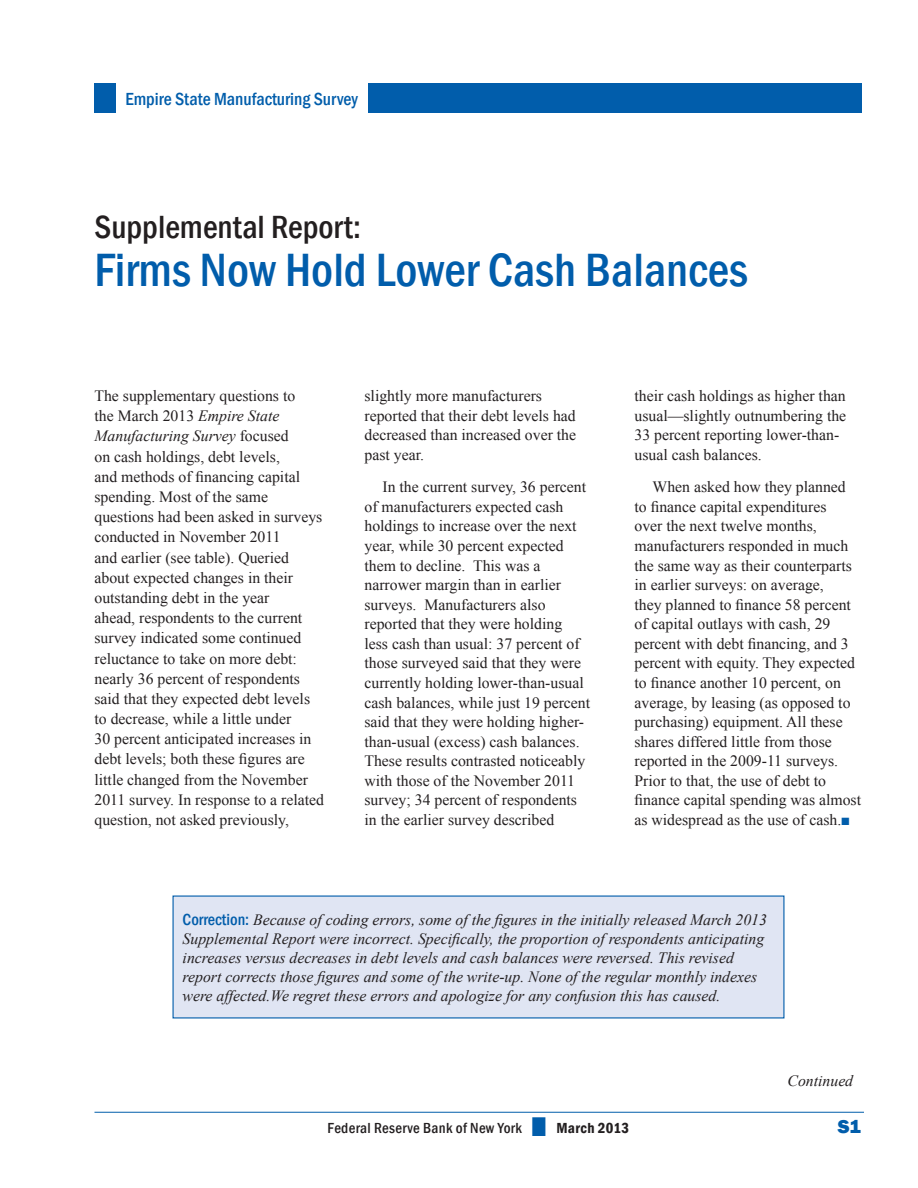
<style>
.page{position:relative;width:918px;height:1188px;background:#fff}
.page>*{position:absolute;margin:0;border:0;box-sizing:border-box;transform-origin:0 0}
.Headline_3{font:500 condensed 48px "Franklin Gothic";color:#015dab}
.t1{font:500 condensed 33px "Franklin Gothic";color:#231f20}
.t2{font:800 19.5px "Franklin Gothic";color:#015dab}
.t3{font:500 condensed 18px "Franklin Gothic";color:#015dab}
.Body{font:15.75px/19.5px "Times New Roman";color:#231f20}
.Body_no_indent{font:15.75px/20.2px "Times New Roman";color:#231f20}
.Body_no_indent-2{font:italic 15.75px/18.9px "Times New Roman";color:#231f20}
.t4{font:500 condensed 15px "Franklin Gothic";letter-spacing:.02em;color:#231f20}
.s1{font-style:italic}
.s2{color:#015dab}
.s3{font-family:"Franklin Gothic";font-weight:500;font-style:normal;font-stretch:condensed;font-size:16.5px;color:#015dab}
.s4{font-weight:600}
</style>
<div class="page">
<div style="left:94px;top:83px;width:768px;height:30px;background:#015dab"></div>
<div style="left:116px;top:82px;width:251px;height:33px;background:#fff"></div>
<hr style="left:94px;top:1112px;width:770px;height:1px;background:#015dab">
<div style="left:173px;top:896px;width:611px;height:122px;background:#e0e5f3"></div>
<p class="t3" style="left:125px;top:87px;width:234px">Empire State Manufacturing Survey</p>
<h2 class="t1" style="left:94px;top:205px;width:268px">Supplemental Report:</h2>
<p class="Headline_3" style="left:94px;top:238px;width:655px">Firms Now Hold Lower Cash Balances</p>
<p class="Body_no_indent" style="left:94px;top:385px;width:231px">The supplementary questions to<br>the March 2013 <span class="s1">Empire State<br>Manufacturing Survey</span> focused<br>on cash holdings, debt levels,<br>and methods of financing capital spending. Most of the same questions had been asked in surveys conducted in November 2011<br>and earlier (see table). Queried about expected changes in their outstanding debt in the year<br>ahead, respondents to the current survey indicated some continued reluctance to take on more debt: nearly 36 percent of respondents said that they expected debt levels to decrease, while a little under<br>30 percent anticipated increases in debt levels; both these figures are little changed from the November<br>2011 survey. In response to a related question, not asked previously,</p>
<p class="Body_no_indent" style="left:364px;top:386px;width:213px;line-height:19.5px">slightly more manufacturers reported that their debt levels had decreased than increased over the past year.</p>
<p class="Body" style="left:364px;top:477px;width:227px;text-indent:18px">In the current survey, 36 percent of manufacturers expected cash holdings to increase over the next year, while 30 percent expected them to decline. This was a narrower margin than in earlier surveys. Manufacturers also reported that they were holding<br>less cash than usual: 37 percent of those surveyed said that they were currently holding lower-than-usual cash balances, while just 19 percent said that they were holding higher&shy;than-usual (excess) cash balances.<br>These results contrasted noticeably with those of the November 2011 survey; 34 percent of respondents in the earlier survey described</p>
<p class="Body" style="left:634px;top:386px;width:213px">their cash holdings as higher than usual—slightly outnumbering the<br>33 percent reporting lower-than&shy;usual cash balances.</p>
<p class="Body" style="left:634px;top:477px;width:228px;text-indent:18px">When asked how they planned to finance capital expenditures<br>over the next twelve months, manufacturers responded in much the same way as their counterparts in earlier surveys: on average,<br>they planned to finance 58 percent of capital outlays with cash, 29 percent with debt financing, and 3 percent with equity. They expected to finance another 10 percent, on average, by leasing (as opposed to purchasing) equipment. All these shares differed little from those reported in the 2009-11 surveys.<br>Prior to that, the use of debt to finance capital spending was almost as widespread as the use of cash.<span class="s2">■</span></p>
<p class="Body_no_indent-2" style="left:183px;top:910px;width:586px"><span class="s3">Correction:</span> Because of coding errors, some of the figures in the initially released March 2013<br>Supplemental Report were incorrect. Specifically, the proportion of respondents anticipating increases versus decreases in debt levels and cash balances were reversed. This revised report corrects those figures and some of the write-up. None of the regular monthly indexes were affected.We regret these errors and apologize for any confusion this has caused.</p>
<p class="Body_no_indent-2" style="left:788px;top:1071px;width:67px">Continued</p>
<p class="t4" style="left:328px;top:1118px;width:303px">Federal Reserve Bank of New York <span class="s2">■</span> <span class="s4">March 2013</span></p>
<p class="t2" style="left:838px;top:1114px;width:25px">S1</p>
</div>
